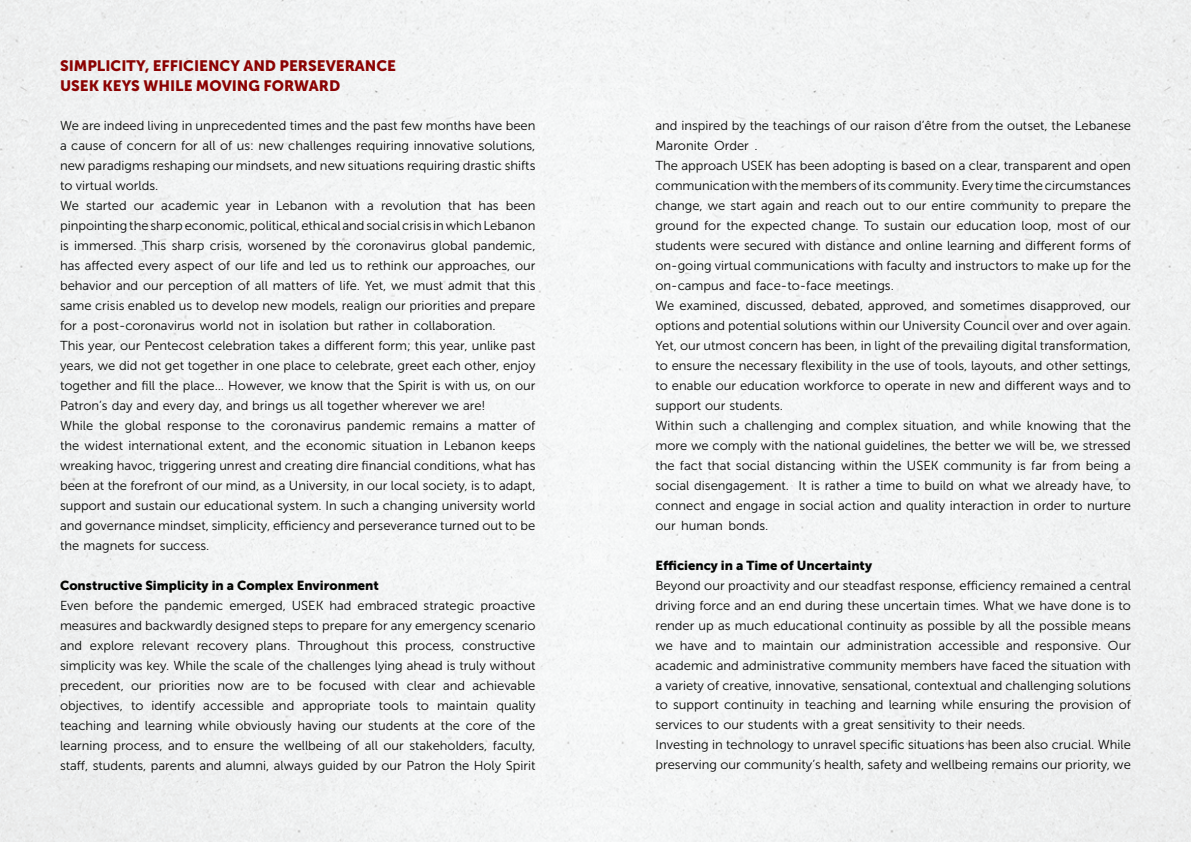
<style>
.page{position:relative;width:1191px;height:842px;background:#fff}
.page>*{position:absolute;margin:0;border:0;box-sizing:border-box;transform-origin:0 0}
.t1{font:15px/20px "Museo Sans 900";color:#8b0202}
.t2{font:13px/20px "Museo Sans 300";color:#040503}
.t3{font:13px "Museo Sans 900";color:#040503}
</style>
<div class="page">
<p class="t1" style="left:60px;top:56px;width:337px">SIMPLICITY, EFFICIENCY AND PERSEVERANCE<br>USEK KEYS WHILE MOVING FORWARD</p>
<p class="t2" style="left:60px;top:115px;width:477px">We are indeed living in unprecedented times and the past few months have been a cause of concern for all of us: new challenges requiring innovative solutions, new paradigms reshaping our mindsets, and new situations requiring drastic shifts to virtual worlds.<br>We started our academic year in Lebanon with a revolution that has been pinpointing the sharp economic, political, ethical and social crisis in which Lebanon is immersed. This sharp crisis, worsened by the coronavirus global pandemic, has affected every aspect of our life and led us to rethink our approaches, our behavior and our perception of all matters of life. Yet, we must admit that this same crisis enabled us to develop new models, realign our priorities and prepare for a post-coronavirus world not in isolation but rather in collaboration.<br>This year, our Pentecost celebration takes a different form; this year, unlike past years, we did not get together in one place to celebrate, greet each other, enjoy together and fill the place… However, we know that the Spirit is with us, on our Patron’s day and every day, and brings us all together wherever we are!<br>While the global response to the coronavirus pandemic remains a matter of the widest international extent, and the economic situation in Lebanon keeps wreaking havoc, triggering unrest and creating dire financial conditions, what has been at the forefront of our mind, as a University, in our local society, is to adapt, support and sustain our educational system. In such a changing university world and governance mindset, simplicity, efficiency and perseverance turned out to be the magnets for success.</p>
<p class="t3" style="left:60px;top:578px;width:320px">Constructive Simplicity in a Complex Environment</p>
<p class="t2" style="left:60px;top:595px;width:477px;text-align:justify">Even before the pandemic emerged, USEK had embraced strategic proactive measures and backwardly designed steps to prepare for any emergency scenario and explore relevant recovery plans. Throughout this process, constructive simplicity was key. While the scale of the challenges lying ahead is truly without precedent, our priorities now are to be focused with clear and achievable objectives, to identify accessible and appropriate tools to maintain quality teaching and learning while obviously having our students at the core of the learning process, and to ensure the wellbeing of all our stakeholders, faculty, staff, students, parents and alumni, always guided by our Patron the Holy Spirit</p>
<p class="t2" style="left:655px;top:115px;width:477px">and inspired by the teachings of our raison d’être from the outset, the Lebanese Maronite Order .<br>The approach USEK has been adopting is based on a clear, transparent and open communication with the members of its community. Every time the circumstances change, we start again and reach out to our entire community to prepare the ground for the expected change. To sustain our education loop, most of our students were secured with distance and online learning and different forms of on-going virtual communications with faculty and instructors to make up for the on-campus and face-to-face meetings.<br>We examined, discussed, debated, approved, and sometimes disapproved, our options and potential solutions within our University Council over and over again.<br>Yet, our utmost concern has been, in light of the prevailing digital transformation, to ensure the necessary flexibility in the use of tools, layouts, and other settings, to enable our education workforce to operate in new and different ways and to support our students.<br>Within such a challenging and complex situation, and while knowing that the more we comply with the national guidelines, the better we will be, we stressed the fact that social distancing within the USEK community is far from being a social disengagement. It is rather a time to build on what we already have, to connect and engage in social action and quality interaction in order to nurture our human bonds.</p>
<p class="t3" style="left:655px;top:558px;width:218px">Efficiency in a Time of Uncertainty</p>
<p class="t2" style="left:655px;top:575px;width:477px">Beyond our proactivity and our steadfast response, efficiency remained a central driving force and an end during these uncertain times. What we have done is to render up as much educational continuity as possible by all the possible means we have and to maintain our administration accessible and responsive. Our academic and administrative community members have faced the situation with a variety of creative, innovative, sensational, contextual and challenging solutions to support continuity in teaching and learning while ensuring the provision of services to our students with a great sensitivity to their needs.<br>Investing in technology to unravel specific situations has been also crucial. While preserving our community’s health, safety and wellbeing remains our priority, we</p>
</div>
